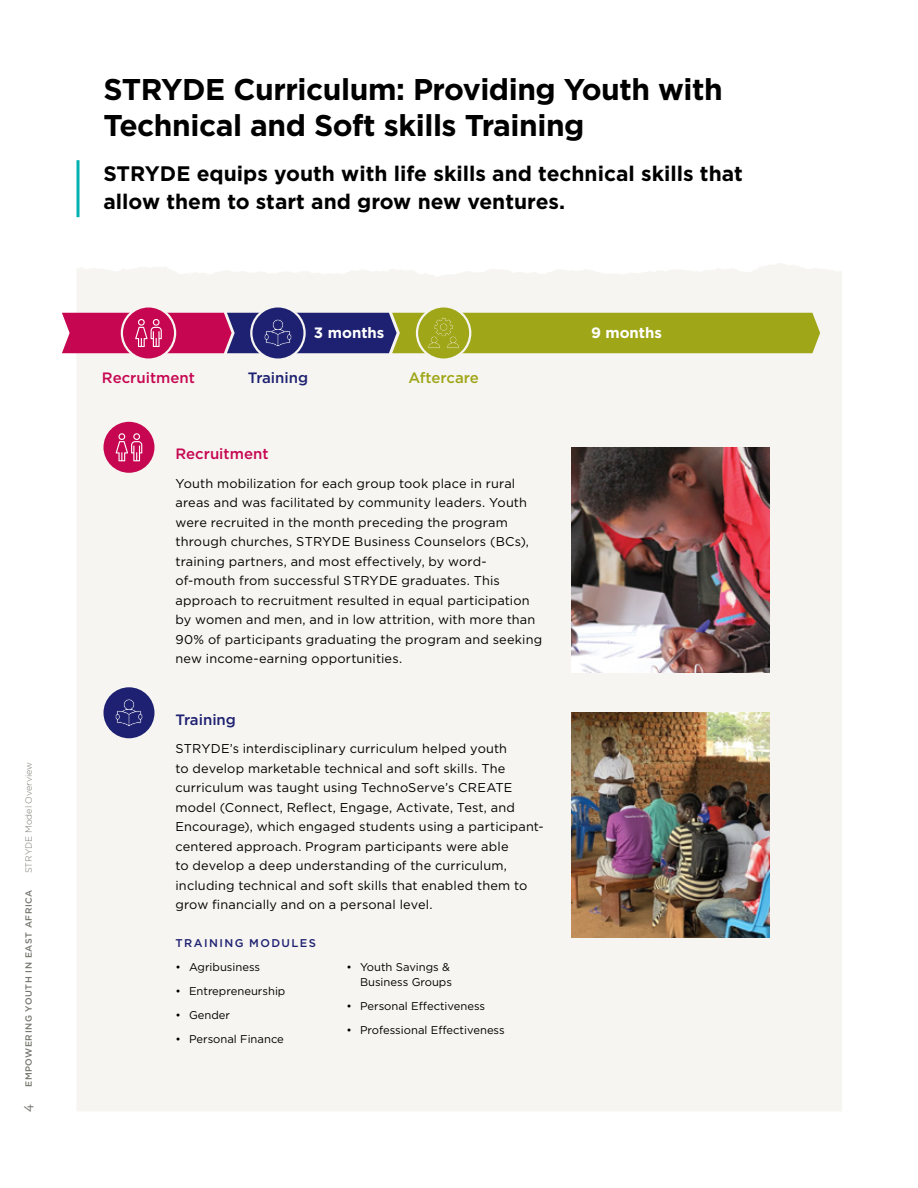
<style>
.page{position:relative;width:918px;height:1188px;background:#fff}
.page>*{position:absolute;margin:0;border:0;box-sizing:border-box;transform-origin:0 0}
.t1{font:700 30px/36px "Gotham";letter-spacing:-.015em;color:#000}
.t2{font:700 21px/27px "Gotham";color:#000}
.t3{font:500 15px "Gotham";color:#c60651}
.t4{font:500 15px "Gotham";color:#1e2171}
.t5{font:700 15px "Gotham";color:#fff}
.t6{font:500 15px "Gotham";letter-spacing:-.01em;color:#9fa617}
.t7{font:12.75px/19.5px "Gotham";letter-spacing:.015em;color:#000}
.t8{font:11.25px/15px "Gotham";color:#000;text-align:right}
.t9{font:500 11.25px "Gotham";letter-spacing:.13em;color:#1e2171}
.t10{font:500 9px "Gotham";letter-spacing:.06em;color:#767670}
.t11{font:300 9px "Gotham";color:#767670}
.s1{font-family:"Archer";font-size:15px}
</style>
<div class="page">
<div style="left:76px;top:263px;width:766px;height:848px;background:#f6f5f1"></div>
<svg style="left:76px;top:160px;width:4px;height:57px"></svg>
<img style="left:572px;top:713px;width:198px;height:225px">
<img style="left:572px;top:447px;width:198px;height:225px">
<div style="left:104px;top:422px;width:50px;height:51px;background:#c60651;border-radius:50%"></div>
<svg style="left:116px;top:433px;width:26px;height:28px"></svg>
<div style="left:104px;top:687px;width:50px;height:51px;background:#1e2171;border-radius:50%"></div>
<svg style="left:115px;top:699px;width:28px;height:27px"></svg>
<svg style="left:122px;top:306px;width:53px;height:54px"></svg>
<div style="left:121px;top:305px;width:55px;height:56px;border:2px solid #f6f5f1;border-radius:50%"></div>
<svg style="left:251px;top:306px;width:54px;height:54px"></svg>
<div style="left:250px;top:305px;width:56px;height:56px;border:2px solid #f6f5f1;border-radius:50%"></div>
<svg style="left:417px;top:306px;width:53px;height:54px"></svg>
<div style="left:416px;top:305px;width:55px;height:56px;border:2px solid #f6f5f1;border-radius:50%"></div>
<svg style="left:62px;top:313px;width:758px;height:40px;background:#906e40"></svg>
<p class="t11" style="left:23px;top:873px;width:113px;rotate:-90deg">STRYDE Model Overview</p>
<p class="t10" style="left:23px;top:1112px;width:223px;rotate:-90deg"><span class="s1">4</span> EMPOWERING YOUTH IN EAST AFRICA</p>
<h1 class="t1" style="left:104px;top:72px;width:621px">STRYDE Curriculum: Providing Youth with<br>Technical and Soft skills Training</h1>
<h2 class="t2" style="left:104px;top:160px;width:641px">STRYDE equips youth with life skills and technical skills that allow them to start and grow new ventures.</h2>
<p class="t5" style="left:314px;top:323px;width:72px">3 months</p>
<p class="t5" style="left:591px;top:323px;width:73px">9 months</p>
<p class="t3" style="left:102px;top:368px;width:95px">Recruitment</p>
<p class="t4" style="left:248px;top:368px;width:62px">Training</p>
<p class="t6" style="left:408px;top:368px;width:72px">Aftercare</p>
<p class="t3" style="left:176px;top:444px;width:95px">Recruitment</p>
<p class="t7" style="left:176px;top:473px;width:368px">Youth mobilization for each group took place in rural areas and was facilitated by community leaders. Youth were recruited in the month preceding the program through churches, STRYDE Business Counselors (BCs), training partners, and most effectively, by word&shy;of-mouth from successful STRYDE graduates. This approach to recruitment resulted in equal participation by women and men, and in low attrition, with more than 90% of participants graduating the program and seeking new income-earning opportunities.</p>
<p class="t4" style="left:176px;top:710px;width:62px">Training</p>
<p class="t7" style="left:176px;top:739px;width:370px">STRYDE’s interdisciplinary curriculum helped youth<br>to develop marketable technical and soft skills. The curriculum was taught using TechnoServe’s CREATE model (Connect, Reflect, Engage, Activate, Test, and Encourage), which engaged students using a participant&shy;centered approach. Program participants were able<br>to develop a deep understanding of the curriculum, including technical and soft skills that enabled them to grow financially and on a personal level.</p>
<p class="t9" style="left:176px;top:935px;width:142px">TRAINING MODULES</p>
<p class="t8" style="left:176px;top:959px;width:86px">• Agribusiness</p>
<p class="t8" style="left:176px;top:983px;width:111px">• Entrepreneurship</p>
<p class="t8" style="left:176px;top:1007px;width:56px">• Gender</p>
<p class="t8" style="left:176px;top:1031px;width:110px">• Personal Finance</p>
<p class="t8" style="left:346px;top:959px;width:107px">• Youth Savings &amp;<br>Business Groups</p>
<p class="t8" style="left:346px;top:998px;width:140px">• Personal Effectiveness</p>
<p class="t8" style="left:346px;top:1022px;width:160px">• Professional Effectiveness</p>
</div>
